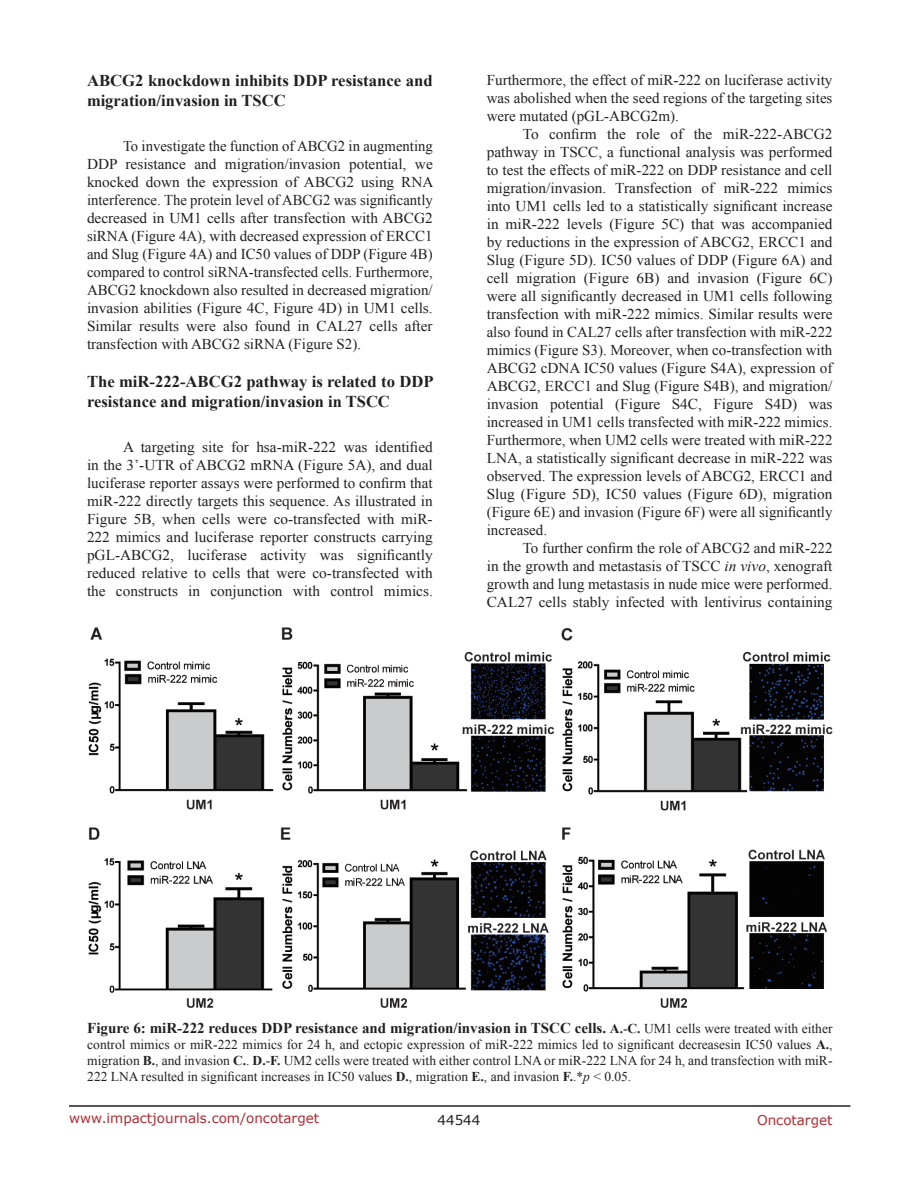
<style>
.page{position:relative;width:918px;height:1188px;background:#fff}
.page>*{position:absolute;margin:0;border:0;box-sizing:border-box;transform-origin:0 0}
.SubHeading{font:700 16.5px/19.8px "Times New Roman";color:#221f22}
.BodyText{font:15px/18px "Times New Roman";color:#221f22;text-align:justify}
.FigureText{font:700 15px "Times New Roman";color:#221f22}
.FigureText-2{font:13.5px/16.2px "Times New Roman";color:#221f22;text-align:justify}
.t1{font:13.5px "Verdana";color:#ac2b31}
.t2{font:13.5px "Verdana";color:#221f22}
.s1{font-style:italic}
.s2{font-size:13.5px}
.s3{font-weight:400;font-size:13.5px}
.s4{font-weight:700}
</style>
<div class="page">
<hr style="left:69px;top:1105px;width:781px;height:2px;background:#231f20">
<img style="left:88px;top:627px;width:744px;height:381px">
<p class="SubHeading" style="left:87px;top:70px;width:347px">ABCG2 knockdown inhibits DDP resistance and migration/invasion in TSCC</p>
<p class="BodyText" style="left:87px;top:137px;width:348px;text-indent:36px">To investigate the function of ABCG2 in augmenting DDP resistance and migration/invasion potential, we knocked down the expression of ABCG2 using RNA interference. The protein level of ABCG2 was significantly decreased in UM1 cells after transfection with ABCG2 siRNA (Figure 4A), with decreased expression of ERCC1 and Slug (Figure 4A) and IC50 values of DDP (Figure 4B) compared to control siRNA-transfected cells. Furthermore, ABCG2 knockdown also resulted in decreased migration/ invasion abilities (Figure 4C, Figure 4D) in UM1 cells.<br>Similar results were also found in CAL27 cells after transfection with ABCG2 siRNA (Figure S2).</p>
<p class="SubHeading" style="left:87px;top:371px;width:348px">The miR-222-ABCG2 pathway is related to DDP resistance and migration/invasion in TSCC</p>
<p class="BodyText" style="left:87px;top:437px;width:347px;text-indent:36px">A targeting site for hsa-miR-222 was identified in the 3’-UTR of ABCG2 mRNA (Figure 5A), and dual luciferase reporter assays were performed to confirm that miR-222 directly targets this sequence. As illustrated in Figure 5B, when cells were co-transfected with miR-222 mimics and luciferase reporter constructs carrying pGL-ABCG2, luciferase activity was significantly reduced relative to cells that were co-transfected with the constructs in conjunction with control mimics.</p>
<p class="BodyText" style="left:487px;top:71px;width:347px">Furthermore, the effect of miR-222 on luciferase activity was abolished when the seed regions of the targeting sites were mutated (pGL-ABCG2m).</p>
<p class="BodyText" style="left:487px;top:125px;width:347px;text-indent:36px">To confirm the role of the miR-222-ABCG2 pathway in TSCC, a functional analysis was performed to test the effects of miR-222 on DDP resistance and cell migration/invasion. Transfection of miR-222 mimics into UM1 cells led to a statistically significant increase in miR-222 levels (Figure 5C) that was accompanied by reductions in the expression of ABCG2, ERCC1 and Slug (Figure 5D). IC50 values of DDP (Figure 6A) and cell migration (Figure 6B) and invasion (Figure 6C) were all significantly decreased in UM1 cells following transfection with miR-222 mimics. Similar results were also found in CAL27 cells after transfection with miR-222 mimics (Figure S3). Moreover, when co-transfection with ABCG2 cDNA IC50 values (Figure S4A), expression of ABCG2, ERCC1 and Slug (Figure S4B), and migration/ invasion potential (Figure S4C, Figure S4D) was increased in UM1 cells transfected with miR-222 mimics.<br>Furthermore, when UM2 cells were treated with miR-222<br>LNA, a statistically significant decrease in miR-222 was observed. The expression levels of ABCG2, ERCC1 and Slug (Figure 5D), IC50 values (Figure 6D), migration (Figure 6E) and invasion (Figure 6F) were all significantly increased.</p>
<p class="BodyText" style="left:487px;top:539px;width:347px;text-indent:36px">To further confirm the role of ABCG2 and miR-222 in the growth and metastasis of TSCC <span class="s1">in vivo</span>, xenograft growth and lung metastasis in nude mice were performed.<br>CAL27 cells stably infected with lentivirus containing</p>
<p class="FigureText" style="left:87px;top:1017px;width:747px">Figure 6: miR-222 reduces DDP resistance and migration/invasion in TSCC cells. <span class="s2">A.</span><span class="s3">-</span><span class="s2">C.</span> <span class="s3">UM1 cells were treated with either</span></p>
<p class="FigureText-2" style="left:87px;top:1036px;width:747px">control mimics or miR-222 mimics for 24 h, and ectopic expression of miR-222 mimics led to significant decreasesin IC50 values <span class="s4">A.</span>, migration <span class="s4">B.</span>, and invasion <span class="s4">C.</span>. <span class="s4">D.</span>-<span class="s4">F.</span> UM2 cells were treated with either control LNA or miR-222 LNA for 24 h, and transfection with miR-222 LNA resulted in significant increases in IC50 values <span class="s4">D.</span>, migration <span class="s4">E.</span>, and invasion <span class="s4">F.</span>.*<span class="s1">p</span> &lt; 0.05.</p>
<p class="t1" style="left:69px;top:1109px;width:252px">www.impactjournals.com/oncotarget</p>
<p class="t2" style="left:438px;top:1111px;width:44px">44544</p>
<p class="t1" style="left:757px;top:1111px;width:77px">Oncotarget</p>
</div>
